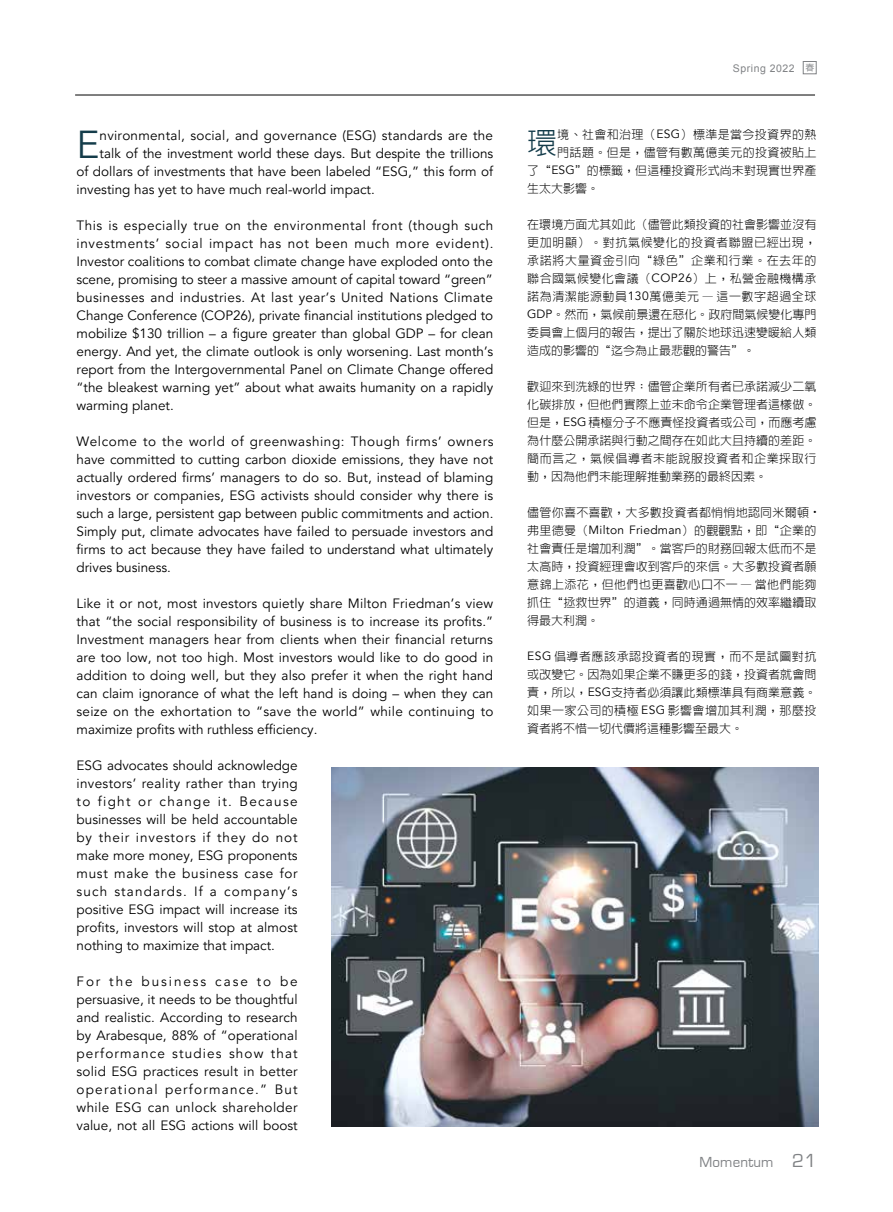
<style>
.page{position:relative;width:893px;height:1212px;background:#fff}
.page>*{position:absolute;margin:0;border:0;box-sizing:border-box;transform-origin:0 0}
.t1{font:38.85px "Avenir";color:#143c4a}
.t2{font:300 30px "AR Hei B5";color:#143c4a}
.t3{font:15px "Eurostile";letter-spacing:.01em;color:#808285}
.t4{font:13.5px/18px "Avenir";color:#000;text-align:justify}
.t5{font:13.5px "Avenir";letter-spacing:.02em;color:#000}
.t6{font:300 12px/18px "AR Hei B5";letter-spacing:.005em;color:#000;text-align:justify}
.t7{font:300 12px "AR Hei B5";letter-spacing:.03em;color:#000}
.t8{font:10.5px "Arial";letter-spacing:.05em;color:#808285}
.s1{font-family:"AR Hei B5";font-weight:500;font-size:9px}
.s2{font-family:"Avenir";font-weight:400}
.s3{font-size:19.5px}
</style>
<div class="page">
<hr style="left:75px;top:95px;width:740px;height:1px;background:#000">
<div style="left:803px;top:61px;width:13px;height:13px;border:1px solid #808285"></div>
<img style="left:332px;top:767px;width:486px;height:360px">
<h1 class="t1" style="left:77px;top:122px;width:25px">E</h1>
<p class="t5" style="left:100px;top:127px;width:395px">nvironmental, social, and governance (ESG) standards are the</p>
<p class="t4" style="left:100px;top:144px;width:395px">talk of the investment world these days. But despite the trillions</p>
<p class="t4" style="left:77px;top:162px;width:418px">of dollars of investments that have been labeled “ESG,” this form of</p>
<p class="t4" style="left:77px;top:180px;width:300px">investing has yet to have much real-world impact.</p>
<p class="t4" style="left:77px;top:216px;width:418px">This is especially true on the environmental front (though such investments’ social impact has not been much more evident).<br>Investor coalitions to combat climate change have exploded onto the scene, promising to steer a massive amount of capital toward “green” businesses and industries. At last year’s United Nations Climate Change Conference (COP26), private financial institutions pledged to mobilize $130 trillion – a figure greater than global GDP – for clean energy. And yet, the climate outlook is only worsening. Last month’s report from the Intergovernmental Panel on Climate Change offered “the bleakest warning yet” about what awaits humanity on a rapidly warming planet.</p>
<p class="t4" style="left:77px;top:432px;width:418px">Welcome to the world of greenwashing: Though firms’ owners have committed to cutting carbon dioxide emissions, they have not actually ordered firms’ managers to do so. But, instead of blaming investors or companies, ESG activists should consider why there is such a large, persistent gap between public commitments and action.<br>Simply put, climate advocates have failed to persuade investors and firms to act because they have failed to understand what ultimately drives business.</p>
<p class="t4" style="left:77px;top:594px;width:418px">Like it or not, most investors quietly share Milton Friedman’s view that “the social responsibility of business is to increase its profits.” Investment managers hear from clients when their financial returns are too low, not too high. Most investors would like to do good in addition to doing well, but they also prefer it when the right hand can claim ignorance of what the left hand is doing – when they can seize on the exhortation to “save the world” while continuing to maximize profits with ruthless efficiency.</p>
<p class="t4" style="left:77px;top:756px;width:223px">ESG advocates should acknowledge investors’ reality rather than trying to fight or change it. Because businesses will be held accountable by their investors if they do not make more money, ESG proponents must make the business case for such standards. If a company’s positive ESG impact will increase its profits, investors will stop at almost nothing to maximize that impact.</p>
<p class="t4" style="left:77px;top:972px;width:223px">For the business case to be persuasive, it needs to be thoughtful and realistic. According to research by Arabesque, 88% of “operational performance studies show that solid ESG practices result in better operational performance.” But while ESG can unlock shareholder value, not all ESG actions will boost</p>
<p class="t8" style="left:733px;top:62px;width:83px">Spring 2022 <span class="s1">春</span></p>
<h2 class="t2" style="left:527px;top:128px;width:31px">環</h2>
<p class="t7" style="left:557px;top:128px;width:261px">境、社會和治理（<span class="s2">ESG</span>）標準是當今投資界的熱</p>
<p class="t7" style="left:557px;top:146px;width:261px">門話題。但是，儘管有數萬億美元的投資被貼上</p>
<p class="t6" style="left:527px;top:161px;width:291px">了“<span class="s2">ESG</span>”的標籤，但這種投資形式尚未對現實世界產</p>
<p class="t6" style="left:527px;top:179px;width:73px">生太大影響。</p>
<p class="t6" style="left:527px;top:215px;width:291px">在環境方面尤其如此（儘管此類投資的社會影響並沒有更加明顯）。對抗氣候變化的投資者聯盟已經出現，承諾將大量資金引向“綠色”企業和行業。在去年的聯合國氣候變化會議（<span class="s2">COP26</span>）上，私營金融機構承諾為清潔能源動員<span class="s2">130</span>萬億美元 — 這一數字超過全球<span class="s2">GDP</span>。然而，氣候前景還在惡化。政府間氣候變化專門委員會上個月的報告，提出了關於地球迅速變暖給人類造成的影響的“迄今為止最悲觀的警告”。</p>
<p class="t6" style="left:527px;top:377px;width:291px">歡迎來到洗綠的世界：儘管企業所有者已承諾減少二氧化碳排放，但他們實際上並未命令企業管理者這樣做。但是，<span class="s2">ESG</span> 積極分子不應責怪投資者或公司，而應考慮為什麼公開承諾與行動之間存在如此大且持續的差距。簡而言之，氣候倡導者未能說服投資者和企業採取行動，因為他們未能理解推動業務的最終因素。</p>
<p class="t6" style="left:527px;top:503px;width:291px">儘管你喜不喜歡，大多數投資者都悄悄地認同米爾頓 <sup>•</sup>弗里德曼（<span class="s2">Milton Friedman</span>）的觀觀點，即“企業的社會責任是增加利潤”。當客戶的財務回報太低而不是太高時，投資經理會收到客戶的來信。大多數投資者願意錦上添花，但他們也更喜歡心口不一 — 當他們能夠抓住“拯救世界”的道義，同時通過無情的效率繼續取得最大利潤。</p>
<p class="t6" style="left:527px;top:647px;width:291px"><span class="s2">ESG</span> 倡導者應該承認投資者的現實，而不是試圖對抗或改變它。因為如果企業不賺更多的錢，投資者就會問責，所以，<span class="s2">ESG</span>支持者必須讓此類標準具有商業意義。如果一家公司的積極 <span class="s2">ESG</span> 影響會增加其利潤，那麼投資者將不惜一切代價將這種影響至最大。</p>
<p class="t3" style="left:699px;top:1154px;width:118px">Momentum <span class="s3">21</span></p>
</div>
